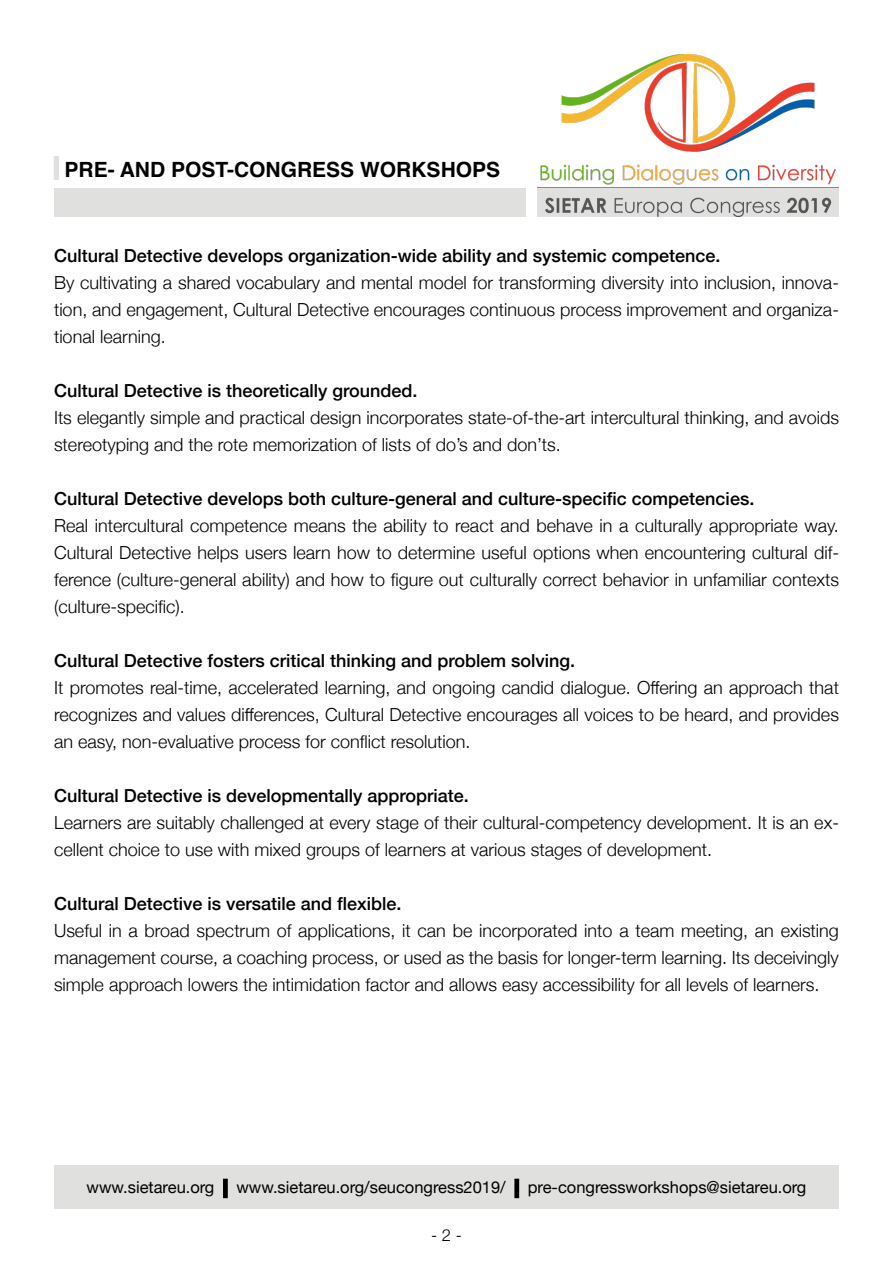
<style>
.page{position:relative;width:893px;height:1263px;background:#fff}
.page>*{position:absolute;margin:0;border:0;box-sizing:border-box;transform-origin:0 0}
.t1{font:700 21px "Helvetica";color:#000}
.t2{font:300 18px/27px "Helvetica Neue";color:#000;text-align:justify}
.t3{font:500 18px "Helvetica Neue";color:#000}
.t4{font:16.5px "Helvetica Neue";color:#000}
.t5{font:300 16.5px "Helvetica Neue";color:#000}
.s1{font-family:"Helvetica Neue";color:#e0e0df}
.s2{font-weight:700}
</style>
<div class="page">
<img style="left:537px;top:54px;width:302px;height:163px">
<div style="left:54px;top:188px;width:472px;height:29px;background:#e0e0df"></div>
<div style="left:54px;top:156px;width:5px;height:24px;border:3px solid #e0e0df"></div>
<div style="left:54px;top:1165px;width:785px;height:44px;background:#e0e0df"></div>
<div style="left:223px;top:1179px;width:5px;height:19px;border:3px solid #000"></div>
<div style="left:514px;top:1179px;width:5px;height:19px;border:3px solid #000"></div>
<p class="t1" style="left:54px;top:153px;width:448px"><span class="s1">|</span> PRE- AND POST-CONGRESS WORKSHOPS</p>
<p class="t3" style="left:54px;top:241px;width:668px">Cultural Detective develops organization-wide ability and systemic competence.</p>
<p class="t2" style="left:54px;top:268px;width:786px">By cultivating a shared vocabulary and mental model for transforming diversity into inclusion, innova&shy;tion, and engagement, Cultural Detective encourages continuous process improvement and organiza&shy;tional learning.</p>
<p class="t3" style="left:54px;top:376px;width:365px">Cultural Detective is theoretically grounded.</p>
<p class="t2" style="left:54px;top:403px;width:786px">Its elegantly simple and practical design incorporates state-of-the-art intercultural thinking, and avoids stereotyping and the rote memorization of lists of do’s and don’ts.</p>
<p class="t3" style="left:54px;top:484px;width:702px">Cultural Detective develops both culture-general and culture-specific competencies.</p>
<p class="t2" style="left:54px;top:511px;width:786px">Real intercultural competence means the ability to react and behave in a culturally appropriate way.<br>Cultural Detective helps users learn how to determine useful options when encountering cultural dif&shy;ference (culture-general ability) and how to figure out culturally correct behavior in unfamiliar contexts (culture-specific).</p>
<p class="t3" style="left:54px;top:646px;width:523px">Cultural Detective fosters critical thinking and problem solving.</p>
<p class="t2" style="left:54px;top:673px;width:786px">It promotes real-time, accelerated learning, and ongoing candid dialogue. Offering an approach that recognizes and values differences, Cultural Detective encourages all voices to be heard, and provides an easy, non-evaluative process for conflict resolution.</p>
<p class="t3" style="left:54px;top:781px;width:416px">Cultural Detective is developmentally appropriate.</p>
<p class="t2" style="left:54px;top:808px;width:786px">Learners are suitably challenged at every stage of their cultural-competency development. It is an ex&shy;cellent choice to use with mixed groups of learners at various stages of development.</p>
<p class="t3" style="left:54px;top:889px;width:349px">Cultural Detective is versatile and flexible.</p>
<p class="t2" style="left:54px;top:916px;width:786px">Useful in a broad spectrum of applications, it can be incorporated into a team meeting, an existing management course, a coaching process, or used as the basis for longer-term learning. Its deceivingly simple approach lowers the intimidation factor and allows easy accessibility for all levels of learners.</p>
<p class="t4" style="left:87px;top:1175px;width:721px">www.sietareu.org <span class="s2">|</span> www.sietareu.org/seucongress2019/ <span class="s2">|</span> pre-congressworkshops@sietareu.org</p>
<p class="t5" style="left:431px;top:1221px;width:32px">- 2 -</p>
</div>
